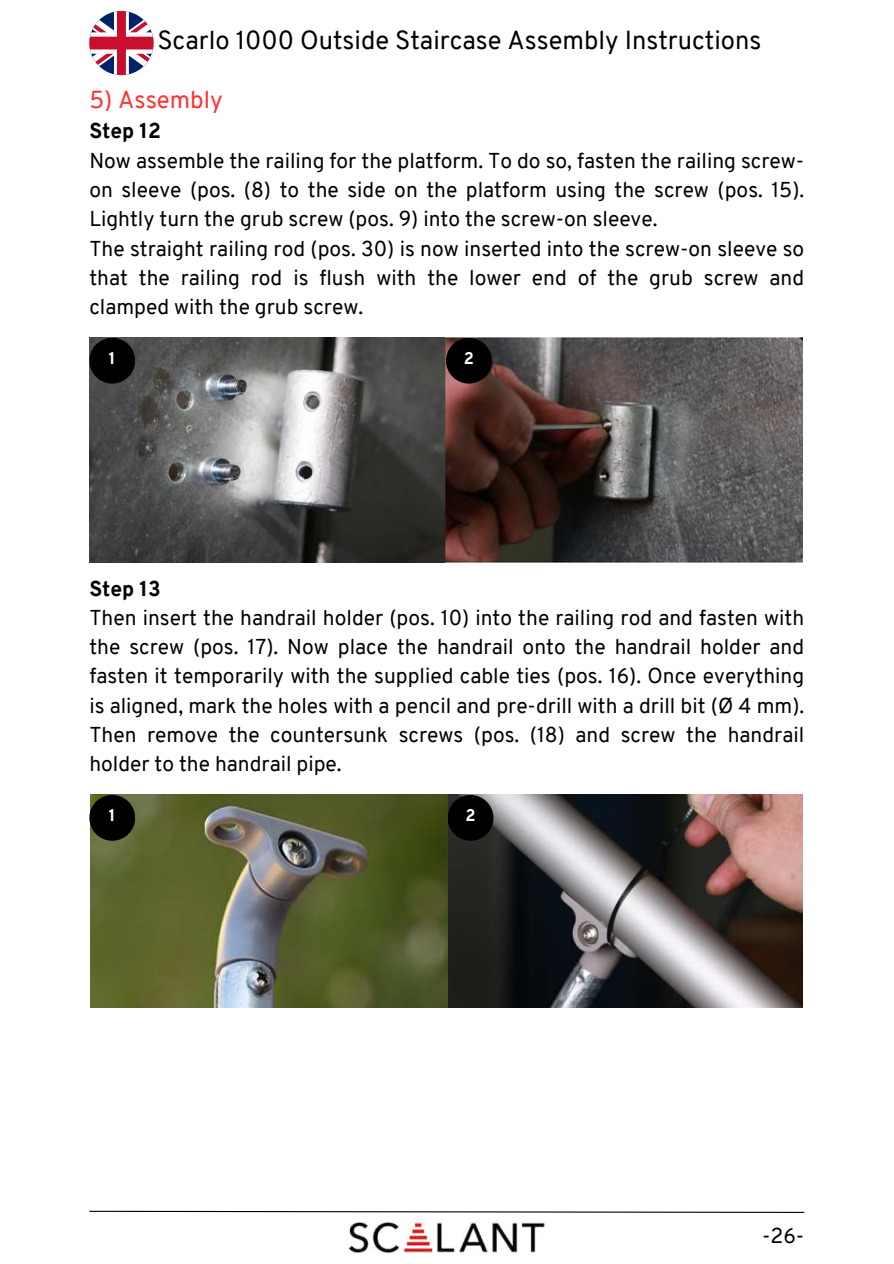
<style>
.page{position:relative;width:894px;height:1264px;background:#fff}
.page>*{position:absolute;margin:0;border:0;box-sizing:border-box;transform-origin:0 0}
.t1{font:25.5px "Overpass";color:#000}
.t2{font:24px "Overpass";color:#ff3131}
.t3{font:21px/29.2px "Overpass";color:#000}
.t4{font:800 21px "Overpass";color:#000}
.t5{font:800 16.5px "Overpass";color:#fff}
</style>
<div class="page">
<svg style="left:89px;top:1210px;width:716px;height:3px"></svg>
<img style="left:348px;top:1221px;width:197px;height:33px">
<img style="left:89px;top:338px;width:713px;height:225px">
<div style="left:446px;top:338px;width:45px;height:45px;background:#000;border-radius:50%"></div>
<div style="left:89px;top:338px;width:46px;height:45px;background:#000;border-radius:50%"></div>
<img style="left:447px;top:795px;width:354px;height:212px">
<img style="left:90px;top:795px;width:357px;height:212px">
<div style="left:89px;top:795px;width:46px;height:45px;background:#000;border-radius:50%"></div>
<div style="left:447px;top:795px;width:46px;height:45px;background:#000;border-radius:50%"></div>
<svg style="left:89px;top:11px;width:64px;height:64px"></svg>
<p class="t1" style="left:157px;top:22px;width:605px">Scarlo 1000 Outside Staircase Assembly Instructions</p>
<p class="t2" style="left:89px;top:83px;width:135px">5) Assembly</p>
<p class="t4" style="left:89px;top:116px;width:73px">Step 12</p>
<p class="t3" style="left:89px;top:146px;width:716px">Now assemble the railing for the platform. To do so, fasten the railing screw&shy;on sleeve (pos. (8) to the side on the platform using the screw (pos. 15).<br>Lightly turn the grub screw (pos. 9) into the screw-on sleeve.<br>The straight railing rod (pos. 30) is now inserted into the screw-on sleeve so that the railing rod is flush with the lower end of the grub screw and clamped with the grub screw.</p>
<p class="t5" style="left:109px;top:346px;width:8px">1</p>
<p class="t5" style="left:463px;top:346px;width:12px">2</p>
<p class="t4" style="left:89px;top:573px;width:73px">Step 13</p>
<p class="t3" style="left:89px;top:603px;width:716px;text-align:justify">Then insert the handrail holder (pos. 10) into the railing rod and fasten with the screw (pos. 17). Now place the handrail onto the handrail holder and fasten it temporarily with the supplied cable ties (pos. 16). Once everything is aligned, mark the holes with a pencil and pre-drill with a drill bit (Ø 4 mm).<br>Then remove the countersunk screws (pos. (18) and screw the handrail holder to the handrail pipe.</p>
<p class="t5" style="left:109px;top:803px;width:8px">1</p>
<p class="t5" style="left:465px;top:803px;width:12px">2</p>
<p class="t3" style="left:761px;top:1220px;width:44px">-26-</p>
</div>
